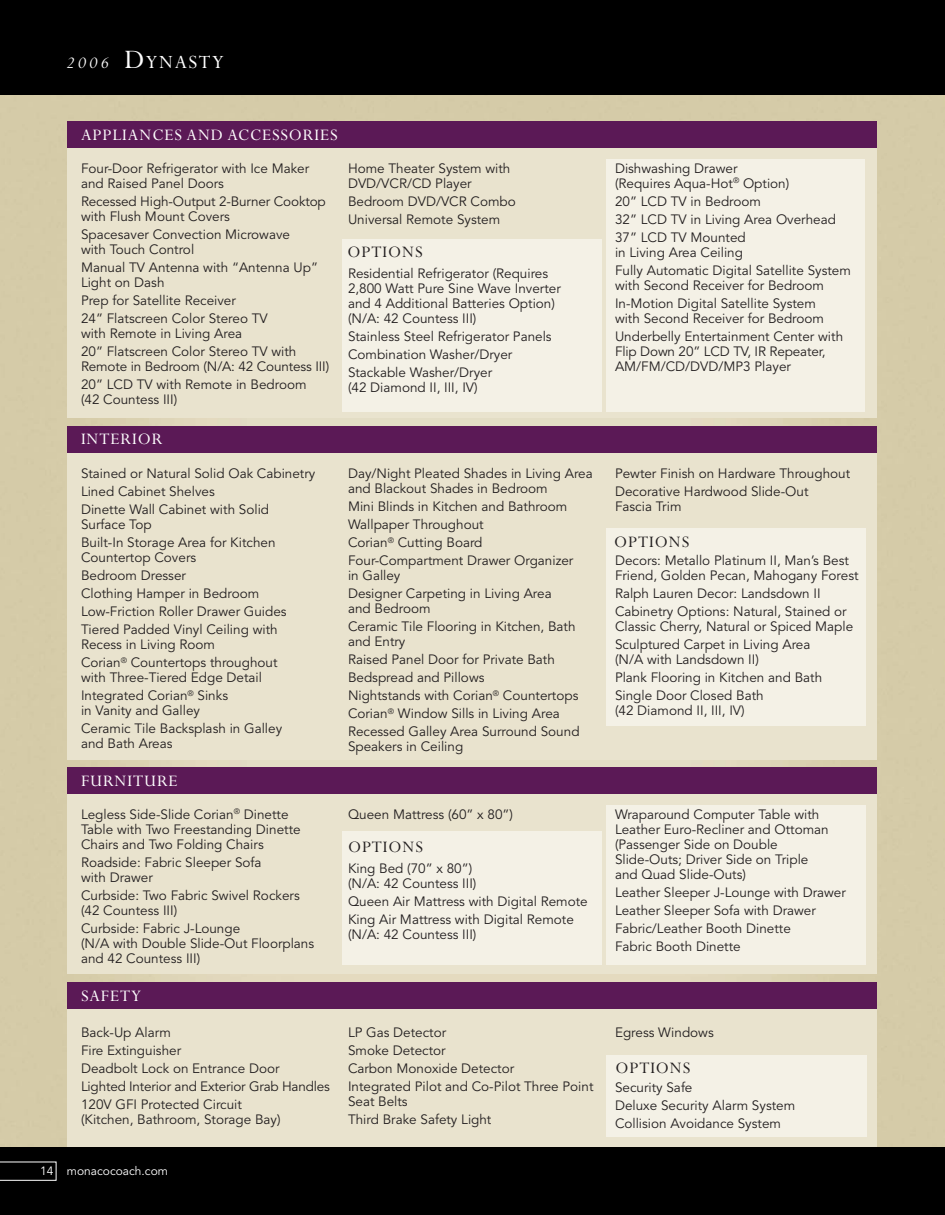
<style>
.page{position:relative;width:945px;height:1215px;background:#fff}
.page>*{position:absolute;margin:0;border:0;box-sizing:border-box;transform-origin:0 0}
.t1{font:21px "Perpetua";letter-spacing:.07em;color:#fff}
.t2{font:18px "Perpetua";letter-spacing:.05em;color:#fff}
.t3{font:18px "Perpetua";letter-spacing:.05em;color:#231f20}
.t4{font:13.5px/18px "Avenir";color:#231f20}
.t5{font:12px "Avenir";color:#fff}
.s1{font-style:italic;font-size:18px}
.s2{font-size:30px}
</style>
<div class="page">
<img style="left:0;top:94px;width:945px;height:1054px">
<div style="left:0;top:0;width:945px;height:94px;background:#000"></div>
<div style="left:68px;top:122px;width:810px;height:296px;background:#e9e3ce"></div>
<div style="left:68px;top:122px;width:810px;height:26px;background:#5b1956"></div>
<div style="left:342px;top:239px;width:260px;height:173px;background:#f4f1e6"></div>
<div style="left:68px;top:426px;width:810px;height:334px;background:#e9e3ce"></div>
<div style="left:68px;top:426px;width:810px;height:26px;background:#5b1956"></div>
<div style="left:606px;top:528px;width:260px;height:197px;background:#f4f1e6"></div>
<div style="left:606px;top:159px;width:259px;height:253px;background:#f4f1e6"></div>
<div style="left:68px;top:767px;width:810px;height:207px;background:#e9e3ce"></div>
<div style="left:68px;top:767px;width:810px;height:27px;background:#5b1956"></div>
<div style="left:606px;top:805px;width:260px;height:159px;background:#f4f1e6"></div>
<div style="left:342px;top:831px;width:260px;height:133px;background:#f4f1e6"></div>
<div style="left:68px;top:983px;width:810px;height:165px;background:#e9e3ce"></div>
<div style="left:68px;top:983px;width:810px;height:26px;background:#5b1956"></div>
<div style="left:607px;top:1055px;width:260px;height:82px;background:#f4f1e6"></div>
<div style="left:0;top:1148px;width:945px;height:67px;background:#000"></div>
<svg style="left:0;top:1162px;width:56px;height:19px"></svg>
<h1 class="t1" style="left:67px;top:55px;width:159px"><span class="s1">2006</span> <span class="s2">D</span>YNASTY</h1>
<h2 class="t2" style="left:81px;top:129px;width:258px">APPLIANCES AND ACCESSORIES</h2>
<p class="t4" style="left:81px;top:162px;width:230px;line-height:15px">Four-Door Refrigerator with Ice Maker and Raised Panel Doors</p>
<p class="t4" style="left:81px;top:195px;width:246px;line-height:15px">Recessed High-Output 2-Burner Cooktop with Flush Mount Covers</p>
<p class="t4" style="left:81px;top:228px;width:211px;line-height:15px">Spacesaver Convection Microwave with Touch Control</p>
<p class="t4" style="left:81px;top:261px;width:239px;line-height:15px">Manual TV Antenna with “Antenna Up”<br>Light on Dash</p>
<p class="t4" style="left:81px;top:293px;width:188px">Prep for Satellite Receiver<br>24” Flatscreen Color Stereo TV</p>
<p class="t4" style="left:81px;top:326px;width:217px">with Remote in Living Area<br>20” Flatscreen Color Stereo TV with</p>
<p class="t4" style="left:81px;top:359px;width:250px">Remote in Bedroom (N/A: 42 Countess III)<br>20” LCD TV with Remote in Bedroom</p>
<p class="t4" style="left:81px;top:392px;width:98px">(42 Countess III)</p>
<p class="t4" style="left:348px;top:162px;width:164px;line-height:15px">Home Theater System with<br>DVD/VCR/CD Player</p>
<p class="t4" style="left:348px;top:194px;width:169px">Bedroom DVD/VCR Combo<br>Universal Remote System</p>
<h2 class="t3" style="left:348px;top:246px;width:76px">OPTIONS</h2>
<p class="t4" style="left:348px;top:267px;width:214px;line-height:15px">Residential Refrigerator (Requires<br>2,800 Watt Pure Sine Wave Inverter and 4 Additional Batteries Option) (N/A: 42 Countess III)</p>
<p class="t4" style="left:348px;top:329px;width:205px">Stainless Steel Refrigerator Panels<br>Combination Washer/Dryer<br>Stackable Washer/Dryer</p>
<p class="t4" style="left:348px;top:380px;width:131px">(42 Diamond II, III, IV)</p>
<h2 class="t2" style="left:81px;top:433px;width:83px">INTERIOR</h2>
<p class="t4" style="left:81px;top:466px;width:236px">Stained or Natural Solid Oak Cabinetry<br>Lined Cabinet Shelves<br>Dinette Wall Cabinet with Solid</p>
<p class="t4" style="left:81px;top:517px;width:196px">Surface Top<br>Built-In Storage Area for Kitchen</p>
<p class="t4" style="left:81px;top:550px;width:207px">Countertop Covers<br>Bedroom Dresser<br>Clothing Hamper in Bedroom<br>Low-Friction Roller Drawer Guides<br>Tiered Padded Vinyl Ceiling with</p>
<p class="t4" style="left:81px;top:637px;width:198px">Recess in Living Room<br>Corian<sup>®</sup> Countertops throughout</p>
<p class="t4" style="left:81px;top:670px;width:183px">with Three-Tiered Edge Detail<br>Integrated Corian<sup>®</sup> Sinks</p>
<p class="t4" style="left:81px;top:703px;width:203px">in Vanity and Galley<br>Ceramic Tile Backsplash in Galley</p>
<p class="t4" style="left:81px;top:736px;width:93px">and Bath Areas</p>
<h2 class="t2" style="left:81px;top:774px;width:98px">FURNITURE</h2>
<p class="t4" style="left:81px;top:808px;width:221px;line-height:15px">Legless Side-Slide Corian<sup>®</sup> Dinette<br>Table with Two Freestanding Dinette<br>Chairs and Two Folding Chairs</p>
<p class="t4" style="left:81px;top:856px;width:182px;line-height:15px">Roadside: Fabric Sleeper Sofa with Drawer</p>
<p class="t4" style="left:81px;top:889px;width:220px;line-height:15px">Curbside: Two Fabric Swivel Rockers (42 Countess III)</p>
<p class="t4" style="left:81px;top:922px;width:235px;line-height:15px">Curbside: Fabric J-Lounge<br>(N/A with Double Slide-Out Floorplans and 42 Countess III)</p>
<h2 class="t2" style="left:81px;top:990px;width:62px">SAFETY</h2>
<p class="t4" style="left:81px;top:1025px;width:251px">Back-Up Alarm<br>Fire Extinguisher<br>Deadbolt Lock on Entrance Door<br>Lighted Interior and Exterior Grab Handles<br>120V GFI Protected Circuit</p>
<p class="t4" style="left:81px;top:1112px;width:201px">(Kitchen, Bathroom, Storage Bay)</p>
<p class="t4" style="left:348px;top:468px;width:246px;line-height:15px">Day/Night Pleated Shades in Living Area and Blackout Shades in Bedroom</p>
<p class="t4" style="left:348px;top:499px;width:227px">Mini Blinds in Kitchen and Bathroom<br>Wallpaper Throughout<br>Corian<sup>®</sup> Cutting Board<br>Four-Compartment Drawer Organizer</p>
<p class="t4" style="left:348px;top:568px;width:205px">in Galley<br>Designer Carpeting in Living Area</p>
<p class="t4" style="left:348px;top:601px;width:229px">and Bedroom<br>Ceramic Tile Flooring in Kitchen, Bath</p>
<p class="t4" style="left:348px;top:634px;width:233px">and Entry<br>Raised Panel Door for Private Bath<br>Bedspread and Pillows<br>Nightstands with Corian<sup>®</sup> Countertops<br>Corian<sup>®</sup> Window Sills in Living Area<br>Recessed Galley Area Surround Sound</p>
<p class="t4" style="left:348px;top:739px;width:117px">Speakers in Ceiling</p>
<p class="t4" style="left:348px;top:806px;width:167px">Queen Mattress (60” x 80”)</p>
<h2 class="t3" style="left:348px;top:840px;width:76px">OPTIONS</h2>
<p class="t4" style="left:348px;top:862px;width:130px;line-height:15px">King Bed (70” x 80”) (N/A: 42 Countess III)</p>
<p class="t4" style="left:348px;top:893px;width:241px">Queen Air Mattress with Digital Remote<br>King Air Mattress with Digital Remote</p>
<p class="t4" style="left:348px;top:926px;width:130px">(N/A: 42 Countess III)</p>
<p class="t4" style="left:348px;top:1025px;width:247px">LP Gas Detector<br>Smoke Detector<br>Carbon Monoxide Detector<br>Integrated Pilot and Co-Pilot Three Point</p>
<p class="t4" style="left:348px;top:1094px;width:145px">Seat Belts<br>Third Brake Safety Light</p>
<p class="t5" style="left:40px;top:1166px;width:129px">14 monacocoach.com</p>
<p class="t4" style="left:615px;top:162px;width:176px;line-height:15px">Dishwashing Drawer (Requires Aqua-Hot<sup>®</sup> Option)</p>
<p class="t4" style="left:615px;top:194px;width:223px">20” LCD TV in Bedroom<br>32” LCD TV in Living Area Overhead<br>37” LCD TV Mounted</p>
<p class="t4" style="left:615px;top:245px;width:237px">in Living Area Ceiling<br>Fully Automatic Digital Satellite System</p>
<p class="t4" style="left:615px;top:278px;width:211px">with Second Receiver for Bedroom<br>In-Motion Digital Satellite System</p>
<p class="t4" style="left:615px;top:311px;width:230px">with Second Receiver for Bedroom<br>Underbelly Entertainment Center with</p>
<p class="t4" style="left:615px;top:345px;width:212px;line-height:15px">Flip Down 20” LCD TV, IR Repeater,<br>AM/FM/CD/DVD/MP3 Player</p>
<p class="t4" style="left:615px;top:466px;width:237px">Pewter Finish on Hardware Throughout<br>Decorative Hardwood Slide-Out</p>
<p class="t4" style="left:615px;top:499px;width:68px">Fascia Trim</p>
<h2 class="t3" style="left:614px;top:536px;width:76px">OPTIONS</h2>
<p class="t4" style="left:615px;top:555px;width:245px;line-height:15px">Decors: Metallo Platinum II, Man’s Best<br>Friend, Golden Pecan, Mahogany Forest</p>
<p class="t4" style="left:615px;top:586px;width:233px">Ralph Lauren Decor: Landsdown II<br>Cabinetry Options: Natural, Stained or</p>
<p class="t4" style="left:615px;top:619px;width:240px">Classic Cherry, Natural or Spiced Maple<br>Sculptured Carpet in Living Area</p>
<p class="t4" style="left:615px;top:652px;width:209px">(N/A with Landsdown II)<br>Plank Flooring in Kitchen and Bath<br>Single Door Closed Bath</p>
<p class="t4" style="left:615px;top:703px;width:131px">(42 Diamond II, III, IV)</p>
<p class="t4" style="left:615px;top:808px;width:215px;line-height:15px">Wraparound Computer Table with<br>Leather Euro-Recliner and Ottoman (Passenger Side on Double<br>Slide-Outs; Driver Side on Triple and Quad Slide-Outs)</p>
<p class="t4" style="left:615px;top:884px;width:232px">Leather Sleeper J-Lounge with Drawer<br>Leather Sleeper Sofa with Drawer<br>Fabric/Leather Booth Dinette<br>Fabric Booth Dinette</p>
<p class="t4" style="left:615px;top:1025px;width:100px">Egress Windows</p>
<h2 class="t3" style="left:615px;top:1061px;width:76px">OPTIONS</h2>
<p class="t4" style="left:615px;top:1080px;width:182px">Security Safe<br>Deluxe Security Alarm System<br>Collision Avoidance System</p>
</div>
